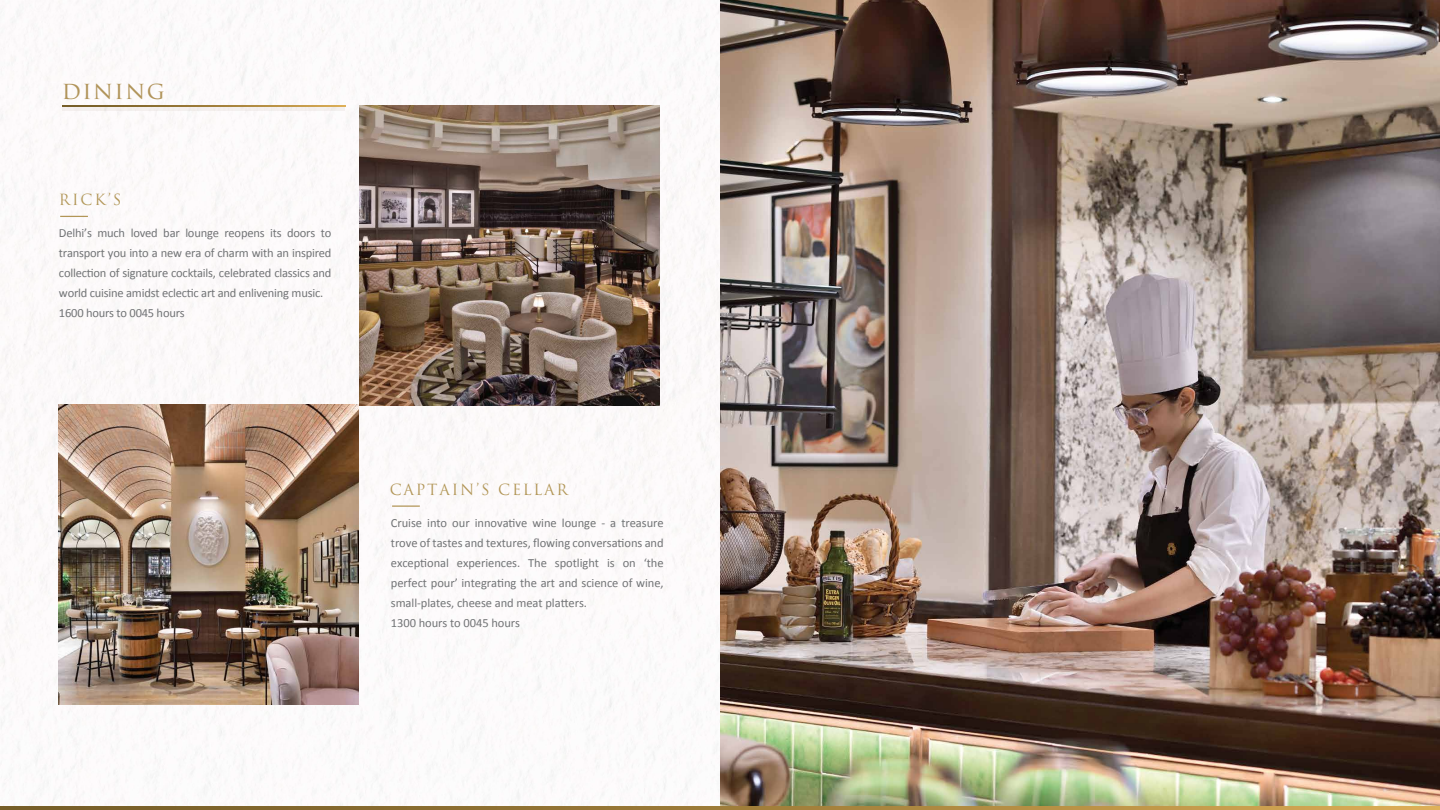
<style>
.page{position:relative;width:1440px;height:810px;background:#fff}
.page>*{position:absolute;margin:0;border:0;box-sizing:border-box;transform-origin:0 0}
.t1{font:23.75px "Trajan Pro 3";letter-spacing:.06em;color:#b1945a}
.t2{font:15px "Trajan Pro 3";letter-spacing:.12em;color:#b29657}
.t3{font:12.5px/20px "Calibri";letter-spacing:-.005em;color:#727476}
</style>
<div class="page">
<img style="left:0;top:0;width:720px;height:807px">
<img style="left:720px;top:0;width:720px;height:807px">
<img style="left:359px;top:105px;width:300px;height:300px">
<img style="left:59px;top:405px;width:300px;height:300px">
<div style="left:62px;top:106px;width:283px;height:5px;background:#f6f4f2"></div>
<svg style="left:62px;top:106px;width:283px;height:1px"></svg>
<svg style="left:60px;top:216px;width:28px;height:1px"></svg>
<hr style="left:392px;top:505px;width:28px;height:2px;background:#b29657">
<svg style="left:0;top:807px;width:1440px;height:3px;background:#a17f3b"></svg>
<h1 class="t1" style="left:62px;top:74px;width:104px">dining</h1>
<p class="t2" style="left:59px;top:190px;width:64px">RICK’S</p>
<p class="t3" style="left:59px;top:222px;width:274px">Delhi’s much loved bar lounge reopens its doors to transport you into a new era of charm with an inspired collection of signature cocktails, celebrated classics and world cuisine amidst eclectic art and enlivening music.<br>1600 hours to 0045 hours</p>
<p class="t2" style="left:390px;top:479px;width:180px">CAPTAIN’S CELLAR</p>
<p class="t3" style="left:391px;top:512px;width:274px">Cruise into our innovative wine lounge - a treasure trove of tastes and textures, flowing conversations and exceptional experiences. The spotlight is on ‘the perfect pour’ integrating the art and science of wine, small-plates, cheese and meat platters.<br>1300 hours to 0045 hours</p>
</div>
